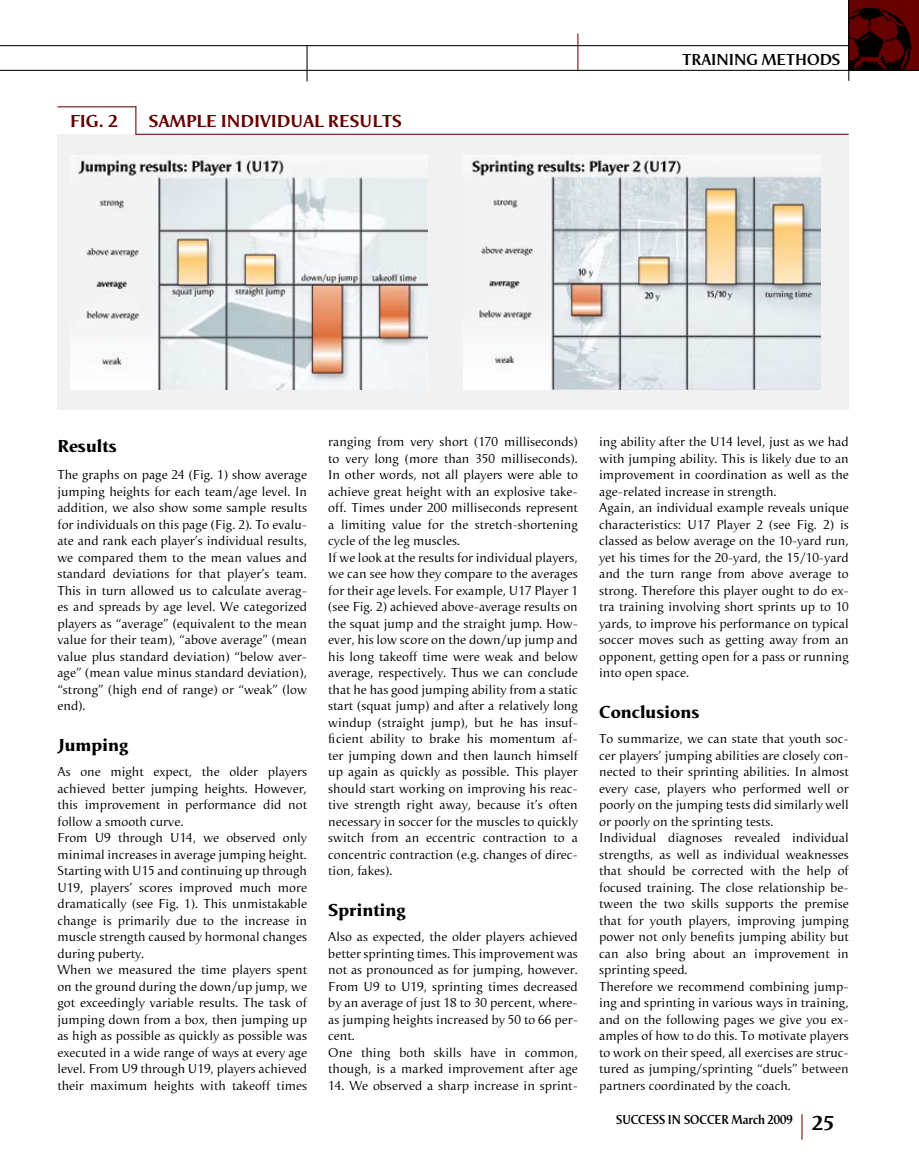
<style>
.page{position:relative;width:919px;height:1161px;background:#fff}
.page>*{position:absolute;margin:0;border:0;box-sizing:border-box;transform-origin:0 0}
.t1{font:800 18px "Odense";color:#000}
.t2{font:700 18px "Odense";color:#600}
.t3{font:600 16.5px "Odense";color:#000}
.t4{font:13.5px/16.5px "Odense";color:#000}
.t5{font:600 13.5px "Odense";color:#000;scale:.9 1}
.s1{font-weight:700;font-size:21px}
</style>
<div class="page">
<div style="left:57px;top:135px;width:791px;height:275px;background:#f1f1f2"></div>
<img style="left:70px;top:156px;width:357px;height:234px">
<img style="left:463px;top:156px;width:357px;height:234px">
<hr style="left:57px;top:106px;width:79px;height:1px;background:#600">
<svg style="left:135px;top:106px;width:1px;height:28px"></svg>
<hr style="left:135px;top:134px;width:713px;height:1px;background:#600">
<hr style="left:577px;top:34px;width:1px;height:36px;background:#600">
<hr style="left:0;top:45px;width:848px;height:1px;background:#000">
<div style="left:848px;top:0;width:70px;height:70px;background:#600"></div>
<svg style="left:849px;top:8px;width:62px;height:62px"></svg>
<hr style="left:0;top:70px;width:918px;height:1px;background:#000">
<hr style="left:848px;top:0;width:1px;height:81px;background:#000">
<hr style="left:306px;top:45px;width:1px;height:36px;background:#000">
<svg style="left:801px;top:1114px;width:1px;height:25px"></svg>
<h1 class="t2" style="left:70px;top:110px;width:49px">FIG. 2</h1>
<h1 class="t2" style="left:149px;top:110px;width:254px">SAMPLE INDIVIDUAL RESULTS</h1>
<p class="t3" style="left:682px;top:49px;width:11px">TRAINING</p>
<p class="t3" style="left:761px;top:49px;width:12px">METH</p>
<p class="t3" style="left:807px;top:49px;width:33px">ODS</p>
<h1 class="t1" style="left:57px;top:436px;width:61px">Results</h1>
<p class="t4" style="left:57px;top:466px;width:251px;text-align:justify">The graphs on page 24 (Fig. 1) show average jumping heights for each team/age level. In addition, we also show some sample results for individuals on this page (Fig. 2). To evalu&shy;ate and rank each player’s individual results, we compared them to the mean values and standard deviations for that player’s team.<br>This in turn allowed us to calculate averag&shy;es and spreads by age level. We categorized players as “average” (equivalent to the mean value for their team), “above average” (mean value plus standard deviation) “below aver&shy;age” (mean value minus standard deviation), “strong” (high end of range) or “weak” (low end).</p>
<h1 class="t1" style="left:57px;top:734px;width:73px">Jumping</h1>
<p class="t4" style="left:57px;top:763px;width:251px">As one might expect, the older players achieved better jumping heights. However, this improvement in performance did not follow a smooth curve.<br>From U9 through U14, we observed only minimal increases in average jumping height.<br>Starting with U15 and continuing up through U19, players’ scores improved much more dramatically (see Fig. 1). This unmistakable change is primarily due to the increase in muscle strength caused by hormonal changes during puberty.<br>When we measured the time players spent on the ground during the down/up jump, we got exceedingly variable results. The task of jumping down from a box, then jumping up as high as possible as quickly as possible was executed in a wide range of ways at every age level. From U9 through U19, players achieved their maximum heights with takeoff times</p>
<p class="t4" style="left:328px;top:433px;width:251px">ranging from very short (170 milliseconds) to very long (more than 350 milliseconds).<br>In other words, not all players were able to achieve great height with an explosive take&shy;off. Times under 200 milliseconds represent a limiting value for the stretch-shortening cycle of the leg muscles.<br>If we look at the results for individual players, we can see how they compare to the averages for their age levels. For example, U17 Player 1 (see Fig. 2) achieved above-average results on the squat jump and the straight jump. How&shy;ever, his low score on the down/up jump and his long takeoff time were weak and below average, respectively. Thus we can conclude that he has good jumping ability from a static start (squat jump) and after a relatively long windup (straight jump), but he has insuf&shy;ficient ability to brake his momentum af&shy;ter jumping down and then launch himself up again as quickly as possible. This player should start working on improving his reac&shy;tive strength right away, because it’s often necessary in soccer for the muscles to quickly switch from an eccentric contraction to a concentric contraction (e.g. changes of direc&shy;tion, fakes).</p>
<h1 class="t1" style="left:328px;top:899px;width:79px">Sprinting</h1>
<p class="t4" style="left:328px;top:928px;width:251px">Also as expected, the older players achieved better sprinting times. This improvement was not as pronounced as for jumping, however.<br>From U9 to U19, sprinting times decreased by an average of just 18 to 30 percent, where&shy;as jumping heights increased by 50 to 66 per&shy;cent.<br>One thing both skills have in common, though, is a marked improvement after age</p>
<p class="t4" style="left:328px;top:1077px;width:251px">14. We observed a sharp increase in sprint-</p>
<p class="t4" style="left:599px;top:433px;width:251px">ing ability after the U14 level, just as we had with jumping ability. This is likely due to an improvement in coordination as well as the age-related increase in strength.<br>Again, an individual example reveals unique characteristics: U17 Player 2 (see Fig. 2) is classed as below average on the 10-yard run, yet his times for the 20-yard, the 15/10-yard and the turn range from above average to strong. Therefore this player ought to do ex&shy;tra training involving short sprints up to 10 yards, to improve his performance on typical soccer moves such as getting away from an opponent, getting open for a pass or running into open space.</p>
<h1 class="t1" style="left:599px;top:701px;width:102px">Conclusions</h1>
<p class="t4" style="left:599px;top:730px;width:251px">To summarize, we can state that youth soc&shy;cer players’ jumping abilities are closely con&shy;nected to their sprinting abilities. In almost every case, players who performed well or poorly on the jumping tests did similarly well or poorly on the sprinting tests.<br>Individual diagnoses revealed individual strengths, as well as individual weaknesses that should be corrected with the help of focused training. The close relationship be&shy;tween the two skills supports the premise that for youth players, improving jumping power not only benefits jumping ability but can also bring about an improvement in sprinting speed.<br>Therefore we recommend combining jump&shy;ing and sprinting in various ways in training, and on the following pages we give you ex&shy;amples of how to do this. To motivate players to work on their speed, all exercises are struc&shy;tured as jumping/sprinting “duels” between partners coordinated by the coach.</p>
<p class="t5" style="left:616px;top:1112px;width:244px">SUCCESS IN SOCCER MARCH 2009 <span class="s1">25</span></p>
</div>
